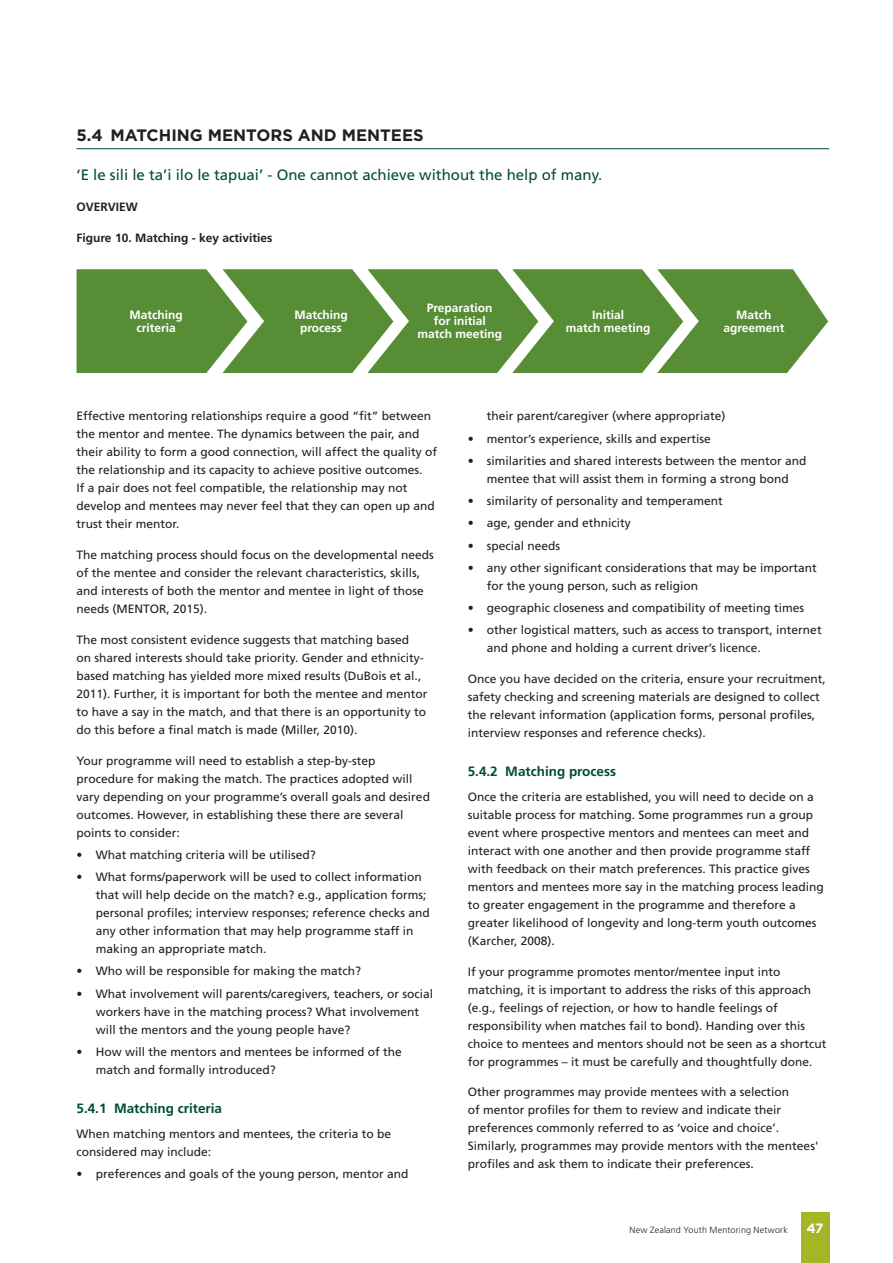
<style>
.page{position:relative;width:893px;height:1263px;background:#fff}
.page>*{position:absolute;margin:0;border:0;box-sizing:border-box;transform-origin:0 0}
.t1{font:700 16.5px "Gotham";color:#231f20}
.t2{font:15px "Frutiger";color:#014f31}
.t3{font:700 13.5px "Frutiger";color:#014f31}
.t4{font:700 13.5px "Gotham";color:#fff}
.t5{font:12px/18px "Frutiger";color:#231f20}
.t6{font:700 12px/12.9px "Frutiger";color:#fff;text-align:center}
.t7{font:700 12px "Frutiger";color:#231f20}
.t8{font:300 9px "Frutiger";letter-spacing:.015em;color:#231f20}
</style>
<div class="page">
<div style="left:801px;top:1212px;width:28px;height:51px;background:#a3b726"></div>
<svg style="left:77px;top:269px;width:751px;height:104px;background:#69994b"></svg>
<hr style="left:77px;top:148px;width:752px;height:1px;background:#014f31">
<h1 class="t1" style="left:77px;top:124px;width:349px">5.4 MATCHING MENTORS AND MENTEES</h1>
<p class="t2" style="left:77px;top:166px;width:527px">‘E le sili le ta’i ilo le tapuai’ - One cannot achieve without the help of many.</p>
<p class="t7" style="left:77px;top:199px;width:63px">OVERVIEW</p>
<p class="t7" style="left:77px;top:230px;width:197px">Figure 10. Matching - key activities</p>
<p class="t6" style="left:294px;top:308px;width:55px;line-height:13.5px">Matching process</p>
<p class="t6" style="left:417px;top:302px;width:86px">Preparation for initial match meeting</p>
<p class="t6" style="left:129px;top:308px;width:55px;line-height:13.5px">Matching criteria</p>
<p class="t6" style="left:566px;top:308px;width:86px">Initial<br>match meeting</p>
<p class="t6" style="left:723px;top:308px;width:63px">Match agreement</p>
<p class="t5" style="left:77px;top:407px;width:362px">Effective mentoring relationships require a good “fit” between the mentor and mentee. The dynamics between the pair, and their ability to form a good connection, will affect the quality of the relationship and its capacity to achieve positive outcomes.<br>If a pair does not feel compatible, the relationship may not develop and mentees may never feel that they can open up and trust their mentor.</p>
<p class="t5" style="left:77px;top:546px;width:359px">The matching process should focus on the developmental needs of the mentee and consider the relevant characteristics, skills, and interests of both the mentor and mentee in light of those needs (MENTOR, 2015).</p>
<p class="t5" style="left:77px;top:630px;width:353px">The most consistent evidence suggests that matching based<br>on shared interests should take priority. Gender and ethnicity&shy;based matching has yielded more mixed results (DuBois et al., 2011). Further, it is important for both the mentee and mentor to have a say in the match, and that there is an opportunity to do this before a final match is made (Miller, 2010).</p>
<p class="t5" style="left:77px;top:751px;width:355px">Your programme will need to establish a step-by-step procedure for making the match. The practices adopted will vary depending on your programme’s overall goals and desired outcomes. However, in establishing these there are several points to consider:</p>
<p class="t5" style="left:77px;top:845px;width:241px">• What matching criteria will be utilised?</p>
<p class="t5" style="left:96px;top:868px;width:336px;text-indent:-19px">• What forms/paperwork will be used to collect information that will help decide on the match? e.g., application forms; personal profiles; interview responses; reference checks and any other information that may help programme staff in making an appropriate match.</p>
<p class="t5" style="left:77px;top:962px;width:286px">• Who will be responsible for making the match?</p>
<p class="t5" style="left:96px;top:984px;width:339px;text-indent:-19px">• What involvement will parents/caregivers, teachers, or social workers have in the matching process? What involvement will the mentors and the young people have?</p>
<p class="t5" style="left:96px;top:1042px;width:308px;text-indent:-19px">• How will the mentors and mentees be informed of the match and formally introduced?</p>
<p class="t3" style="left:77px;top:1100px;width:147px">5.4.1 Matching criteria</p>
<p class="t5" style="left:77px;top:1124px;width:316px">When matching mentors and mentees, the criteria to be considered may include:</p>
<p class="t5" style="left:77px;top:1164px;width:333px">• preferences and goals of the young person, mentor and</p>
<p class="t5" style="left:487px;top:407px;width:240px">their parent/caregiver (where appropriate)</p>
<p class="t5" style="left:468px;top:429px;width:245px">• mentor’s experience, skills and expertise</p>
<p class="t5" style="left:468px;top:451px;width:340px;text-align:center">• similarities and shared interests between the mentor and mentee that will assist them in forming a strong bond</p>
<p class="t5" style="left:468px;top:492px;width:257px">• similarity of personality and temperament</p>
<p class="t5" style="left:468px;top:514px;width:165px">• age, gender and ethnicity</p>
<p class="t5" style="left:468px;top:536px;width:94px">• special needs</p>
<p class="t5" style="left:487px;top:558px;width:332px;text-indent:-19px">• any other significant considerations that may be important for the young person, such as religion</p>
<p class="t5" style="left:468px;top:599px;width:338px">• geographic closeness and compatibility of meeting times</p>
<p class="t5" style="left:487px;top:621px;width:336px;text-indent:-19px">• other logistical matters, such as access to transport, internet and phone and holding a current driver’s licence.</p>
<p class="t5" style="left:468px;top:670px;width:360px">Once you have decided on the criteria, ensure your recruitment, safety checking and screening materials are designed to collect the relevant information (application forms, personal profiles, interview responses and reference checks).</p>
<p class="t3" style="left:468px;top:764px;width:150px">5.4.2 Matching process</p>
<p class="t5" style="left:468px;top:787px;width:358px">Once the criteria are established, you will need to decide on a suitable process for matching. Some programmes run a group event where prospective mentors and mentees can meet and interact with one another and then provide programme staff with feedback on their match preferences. This practice gives mentors and mentees more say in the matching process leading to greater engagement in the programme and therefore a greater likelihood of longevity and long-term youth outcomes (Karcher, 2008).</p>
<p class="t5" style="left:468px;top:962px;width:360px">If your programme promotes mentor/mentee input into matching, it is important to address the risks of this approach (e.g., feelings of rejection, or how to handle feelings of responsibility when matches fail to bond). Handing over this choice to mentees and mentors should not be seen as a shortcut for programmes – it must be carefully and thoughtfully done.</p>
<p class="t5" style="left:468px;top:1083px;width:352px">Other programmes may provide mentees with a selection<br>of mentor profiles for them to review and indicate their preferences commonly referred to as ‘voice and choice’.<br>Similarly, programmes may provide mentors with the mentees' profiles and ask them to indicate their preferences.</p>
<p class="t8" style="left:630px;top:1225px;width:160px">New Zealand Youth Mentoring Network</p>
<p class="t4" style="left:806px;top:1219px;width:19px">47</p>
</div>
